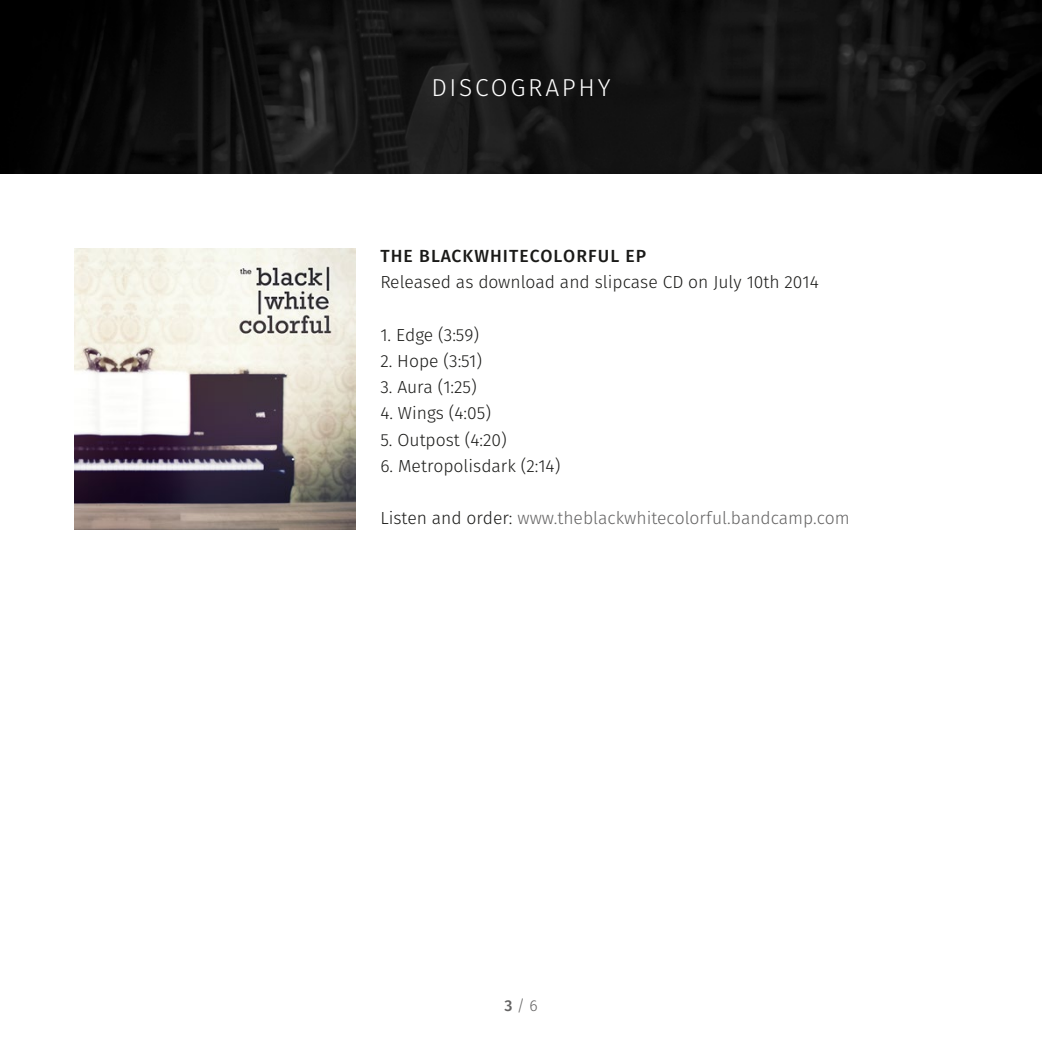
<style>
.page{position:relative;width:1042px;height:1042px;background:#fff}
.page>*{position:absolute;margin:0;border:0;box-sizing:border-box;transform-origin:0 0}
.t1{font:300 24.5px "Fira Sans";letter-spacing:.11em;color:#fff}
.t2{font:300 17.5px "Fira Sans";color:#1a1a18}
.t3{font:300 17.5px "Fira Sans";color:#646363}
.t4{font:500 17.5px "Fira Sans";letter-spacing:.06em;color:#1a1a18}
.t5{font:300 15.75px "Fira Sans";color:#646363}
.s1{color:#1a1a18}
.s2{font-weight:500}
</style>
<div class="page">
<img style="left:0;top:0;width:1042px;height:174px">
<img style="left:74px;top:248px;width:282px;height:281px">
<h1 class="t1" style="left:431px;top:71px;width:181px">DISCOGRAPHY</h1>
<p class="t4" style="left:380px;top:243px;width:267px">THE BLACKWHITECOLORFUL EP</p>
<p class="t2" style="left:380px;top:270px;width:440px">Released as download and slipcase CD on July 10th 2014</p>
<p class="t2" style="left:380px;top:322px;width:100px">1. Edge (3:59)</p>
<p class="t2" style="left:380px;top:348px;width:103px">2. Hope (3:51)</p>
<p class="t2" style="left:380px;top:375px;width:98px">3. Aura (1:25)</p>
<p class="t2" style="left:380px;top:401px;width:112px">4. Wings (4:05)</p>
<p class="t2" style="left:380px;top:427px;width:128px">5. Outpost (4:20)</p>
<p class="t2" style="left:380px;top:453px;width:181px">6. Metropolisdark (2:14)</p>
<p class="t3" style="left:380px;top:506px;width:471px"><span class="s1">Listen and order:</span> www.theblackwhitecolorful.bandcamp.com</p>
<p class="t5" style="left:504px;top:994px;width:35px"><span class="s2">3</span> / 6</p>
</div>
